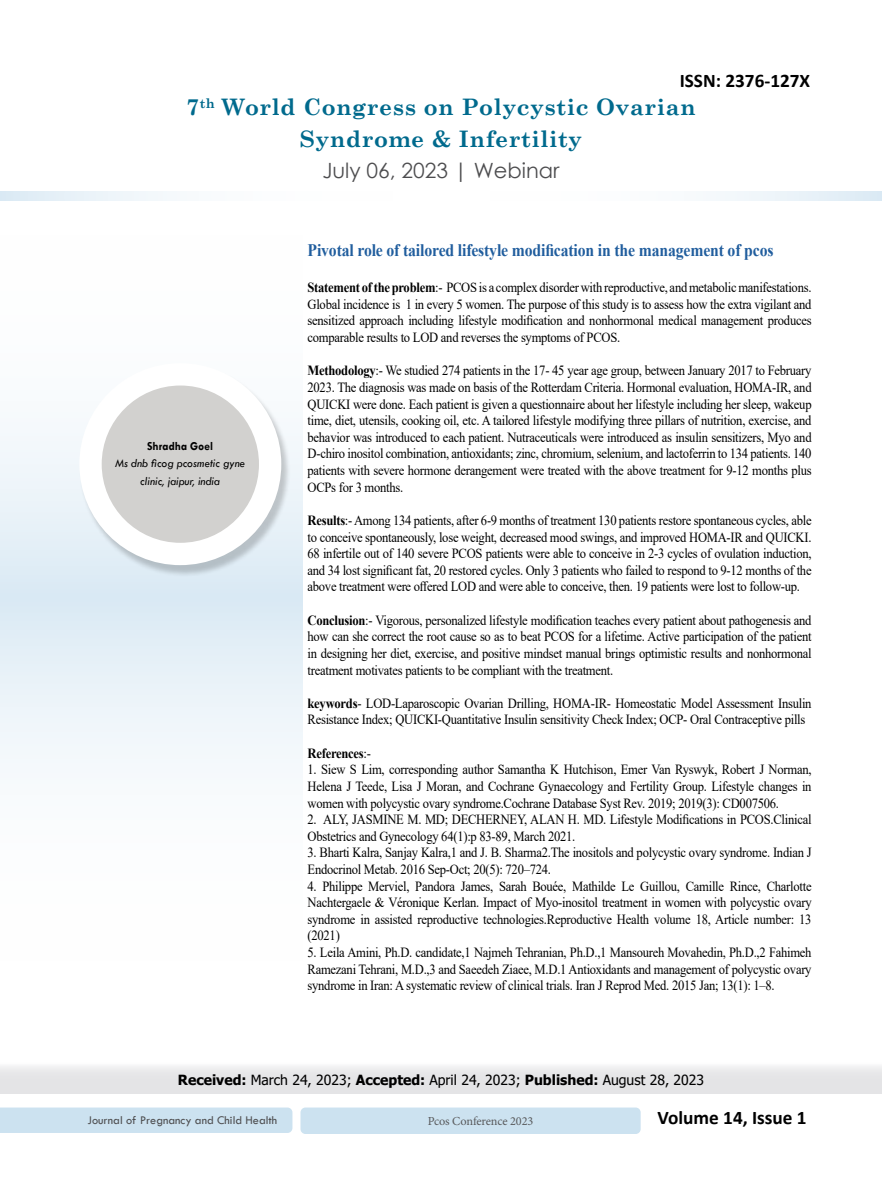
<style>
.page{position:relative;width:882px;height:1197px;background:#fff}
.page>*{position:absolute;margin:0;border:0;box-sizing:border-box;transform-origin:0 0}
.t1{font:700 22.75px/31.5px "Century Schoolbook";letter-spacing:.025em;color:#006a8d;text-align:center}
.t2{font:21px "Century Gothic";color:#4d4d4f}
.t3{font:700 19.25px "Calibri";color:#000}
.t4{font:700 17.5px "Times New Roman";letter-spacing:-.01em;color:#215e9e;scale:.9 1}
.t5{font:14px/16.6px "Times New Roman";letter-spacing:-.02em;color:#000;text-align:justify;scale:.9 1}
.t6{font:14px "Tahoma";color:#000}
.t7{font:700 14px "Times New Roman";letter-spacing:-.02em;color:#000;scale:.9 1}
.t8{font:italic 12.25px/17.5px "Tw Cen";color:#000;text-align:center;scale:.95 1}
.t9{font:12.25px "Tw Cen";color:#4d4d4f}
.t10{font:12.25px "Minion Pro";letter-spacing:-.01em;color:#58595b}
.t11{font:700 12.25px "Tw Cen";color:#000;scale:.95 1}
.s1{font-weight:700}
.s2{font-weight:400}
</style>
<div class="page">
<div style="left:0;top:1108px;width:292px;height:25px;background:#cce2f0"></div>
<div style="left:301px;top:1108px;width:340px;height:26px;background:#cce2f0;border-radius:5px"></div>
<svg style="left:0;top:192px;width:882px;height:9px"></svg>
<div style="left:0;top:597px;width:302px;height:393px;background:linear-gradient(to bottom,#e1edf6,#fff)"></div>
<div style="left:0;top:205px;width:302px;height:392px;background:linear-gradient(to bottom,#fff,#e1eef6)"></div>
<div style="left:79px;top:365px;width:212px;height:212px;background:#000;opacity:.2"></div>
<div style="left:79px;top:363px;width:202px;height:202px;background:#fff;border-radius:50%"></div>
<div style="left:102px;top:386px;width:157px;height:157px;background:#d2d1cf;border-radius:50%"></div>
<div style="left:0;top:1063px;width:882px;height:31px;background:#e4e4e6"></div>
<h3 class="t3" style="left:680px;top:67px;width:132px">ISSN: 2376-127X</h3>
<h1 class="t1" style="left:186px;top:90px;width:511px">7<sup>th</sup> World Congress on Polycystic Ovarian<br>Syndrome &amp; Infertility</h1>
<h2 class="t2" style="left:322px;top:156px;width:239px">July 06, 2023 | Webinar</h2>
<p class="t11" style="left:147px;top:439px;width:71px">Shradha Goel</p>
<p class="t8" style="left:115px;top:455px;width:138px">Ms dnb ficog pcosmetic gyne clinic, jaipur, india</p>
<p class="t4" style="left:308px;top:238px;width:519px">Pivotal role of tailored lifestyle modification in the management of pcos</p>
<p class="t5" style="left:308px;top:279px;width:562px"><span class="s1">Statement of the problem</span>:- PCOS is a complex disorder with reproductive, and metabolic manifestations.<br>Global incidence is 1 in every 5 women. The purpose of this study is to assess how the extra vigilant and sensitized approach including lifestyle modification and nonhormonal medical management produces comparable results to LOD and reverses the symptoms of PCOS.</p>
<p class="t5" style="left:308px;top:362px;width:562px"><span class="s1">Methodology</span>:- We studied 274 patients in the 17- 45 year age group, between January 2017 to February 2023. The diagnosis was made on basis of the Rotterdam Criteria. Hormonal evaluation, HOMA-IR, and QUICKI were done. Each patient is given a questionnaire about her lifestyle including her sleep, wakeup time, diet, utensils, cooking oil, etc. A tailored lifestyle modifying three pillars of nutrition, exercise, and behavior was introduced to each patient. Nutraceuticals were introduced as insulin sensitizers, Myo and D-chiro inositol combination, antioxidants; zinc, chromium, selenium, and lactoferrin to 134 patients. 140 patients with severe hormone derangement were treated with the above treatment for 9-12 months plus OCPs for 3 months.</p>
<p class="t5" style="left:308px;top:511px;width:562px"><span class="s1">Results</span>:- Among 134 patients, after 6-9 months of treatment 130 patients restore spontaneous cycles, able to conceive spontaneously, lose weight, decreased mood swings, and improved HOMA-IR and QUICKI.<br>68 infertile out of 140 severe PCOS patients were able to conceive in 2-3 cycles of ovulation induction, and 34 lost significant fat, 20 restored cycles. Only 3 patients who failed to respond to 9-12 months of the above treatment were offered LOD and were able to conceive, then. 19 patients were lost to follow-up.</p>
<p class="t5" style="left:308px;top:611px;width:562px"><span class="s1">Conclusion</span>:- Vigorous, personalized lifestyle modification teaches every patient about pathogenesis and how can she correct the root cause so as to beat PCOS for a lifetime. Active participation of the patient in designing her diet, exercise, and positive mindset manual brings optimistic results and nonhormonal treatment motivates patients to be compliant with the treatment.</p>
<p class="t5" style="left:308px;top:694px;width:562px"><span class="s1">keywords</span>- LOD-Laparoscopic Ovarian Drilling, HOMA-IR- Homeostatic Model Assessment Insulin<br>Resistance Index; QUICKI-Quantitative Insulin sensitivity Check Index; OCP- Oral Contraceptive pills</p>
<p class="t7" style="left:308px;top:743px;width:72px">References<span class="s2">:-</span></p>
<p class="t5" style="left:308px;top:761px;width:562px">1. Siew S Lim, corresponding author Samantha K Hutchison, Emer Van Ryswyk, Robert J Norman, Helena J Teede, Lisa J Moran, and Cochrane Gynaecology and Fertility Group. Lifestyle changes in women with polycystic ovary syndrome.Cochrane Database Syst Rev. 2019; 2019(3): CD007506.</p>
<p class="t5" style="left:308px;top:811px;width:562px">2. ALY, JASMINE M. MD; DECHERNEY, ALAN H. MD. Lifestyle Modifications in PCOS.Clinical<br>Obstetrics and Gynecology 64(1):p 83-89, March 2021.</p>
<p class="t5" style="left:308px;top:844px;width:562px">3. Bharti Kalra, Sanjay Kalra,1 and J. B. Sharma2.The inositols and polycystic ovary syndrome. Indian J<br>Endocrinol Metab. 2016 Sep-Oct; 20(5): 720–724.</p>
<p class="t5" style="left:308px;top:877px;width:562px">4. Philippe Merviel, Pandora James, Sarah Bouée, Mathilde Le Guillou, Camille Rince, Charlotte Nachtergaele &amp; Véronique Kerlan. Impact of Myo-inositol treatment in women with polycystic ovary syndrome in assisted reproductive technologies.Reproductive Health volume 18, Article number: 13 (2021)</p>
<p class="t5" style="left:308px;top:944px;width:562px">5. Leila Amini, Ph.D. candidate,1 Najmeh Tehranian, Ph.D.,1 Mansoureh Movahedin, Ph.D.,2 Fahimeh Ramezani Tehrani, M.D.,3 and Saeedeh Ziaee, M.D.1 Antioxidants and management of polycystic ovary syndrome in Iran: A systematic review of clinical trials. Iran J Reprod Med. 2015 Jan; 13(1): 1–8.</p>
<p class="t6" style="left:178px;top:1070px;width:528px"><span class="s1">Received:</span> March 24, 2023; <span class="s1">Accepted:</span> April 24, 2023; <span class="s1">Published:</span> August 28, 2023</p>
<p class="t9" style="left:88px;top:1112px;width:191px">Journal of Pregnancy and Child Health</p>
<p class="t10" style="left:428px;top:1113px;width:107px">Pcos Conference 2023</p>
<h3 class="t3" style="left:658px;top:1104px;width:151px">Volume 14, Issue 1</h3>
</div>
